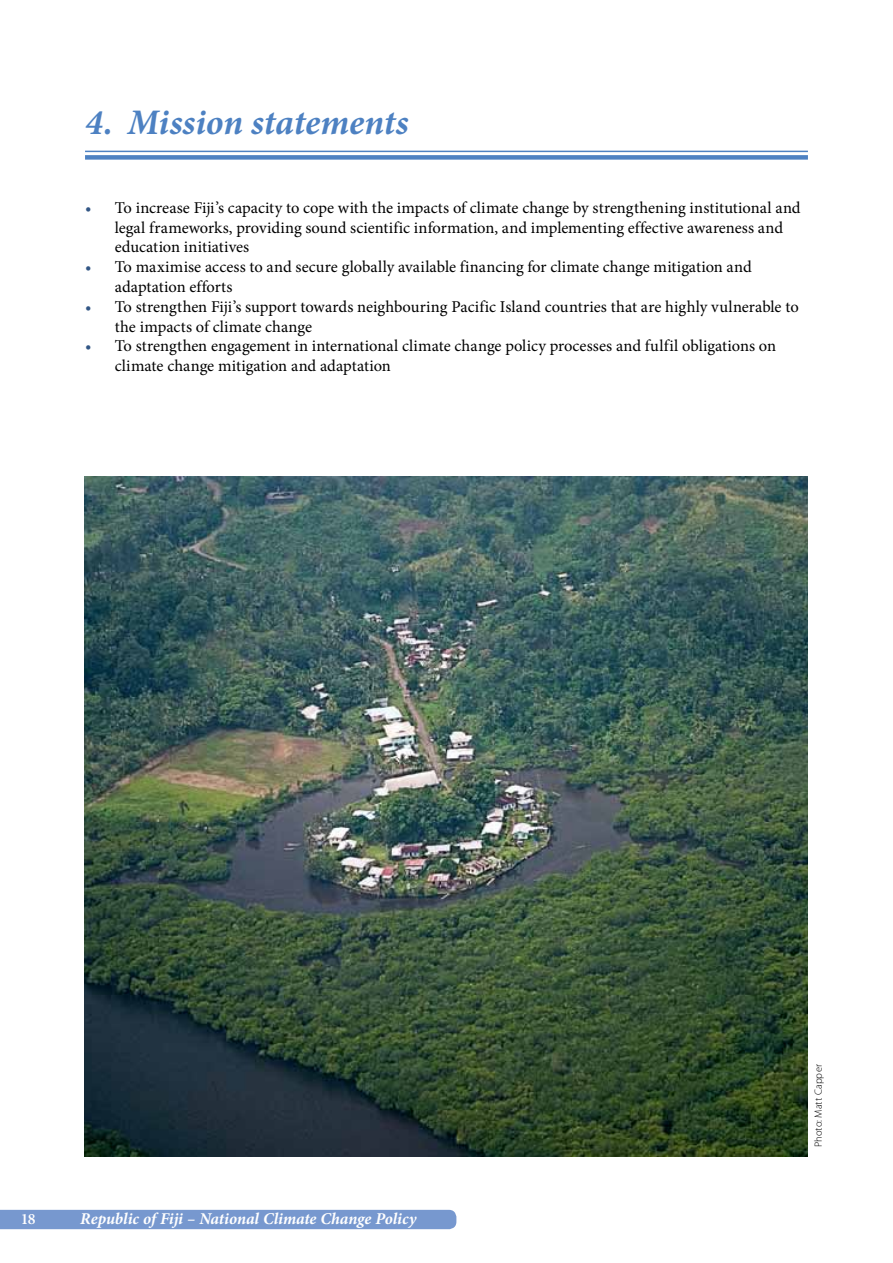
<style>
.page{position:relative;width:893px;height:1263px;background:#fff}
.page>*{position:absolute;margin:0;border:0;box-sizing:border-box;transform-origin:0 0}
.t1{font:italic 700 36px "Minion Pro";color:#4d81c2}
.t2{font:16.5px/19.8px "Minion Pro";color:#000}
.t3{font:italic 700 16.5px "Minion Pro";letter-spacing:-.005em;color:#fff}
.t4{font:600 15.75px "Minion Pro";color:#fff}
.t5{font:300 10.5px "Myriad Pro";letter-spacing:.01em;color:#000}
.s1{color:#325685}
</style>
<div class="page">
<div style="left:0;top:1210px;width:456px;height:19px;background:#7798cf"></div>
<hr style="left:85px;top:151px;width:723px;height:1px;background:#4d81c2">
<div style="left:85px;top:155px;width:723px;height:5px;background:#4d81c2"></div>
<img style="left:85px;top:477px;width:723px;height:680px">
<h1 class="t1" style="left:85px;top:96px;width:325px">4. Mission statements</h1>
<p class="t2" style="left:115px;top:198px;width:687px;text-indent:-30px"><span class="s1">•</span> To increase Fiji’s capacity to cope with the impacts of climate change by strengthening institutional and legal frameworks, providing sound scientific information, and implementing effective awareness and education initiatives</p>
<p class="t2" style="left:115px;top:257px;width:638px;text-indent:-30px"><span class="s1">•</span> To maximise access to and secure globally available financing for climate change mitigation and adaptation efforts</p>
<p class="t2" style="left:115px;top:297px;width:685px;text-indent:-30px"><span class="s1">•</span> To strengthen Fiji’s support towards neighbouring Pacific Island countries that are highly vulnerable to the impacts of climate change</p>
<p class="t2" style="left:115px;top:336px;width:663px;text-indent:-30px"><span class="s1">•</span> To strengthen engagement in international climate change policy processes and fulfil obligations on climate change mitigation and adaptation</p>
<p class="t4" style="left:21px;top:1208px;width:16px">18</p>
<p class="t3" style="left:80px;top:1207px;width:338px">Republic of Fiji – National Climate Change Policy</p>
<p class="t5" style="left:812px;top:1147px;width:85px;rotate:-90deg">Photo: Matt Capper</p>
</div>
